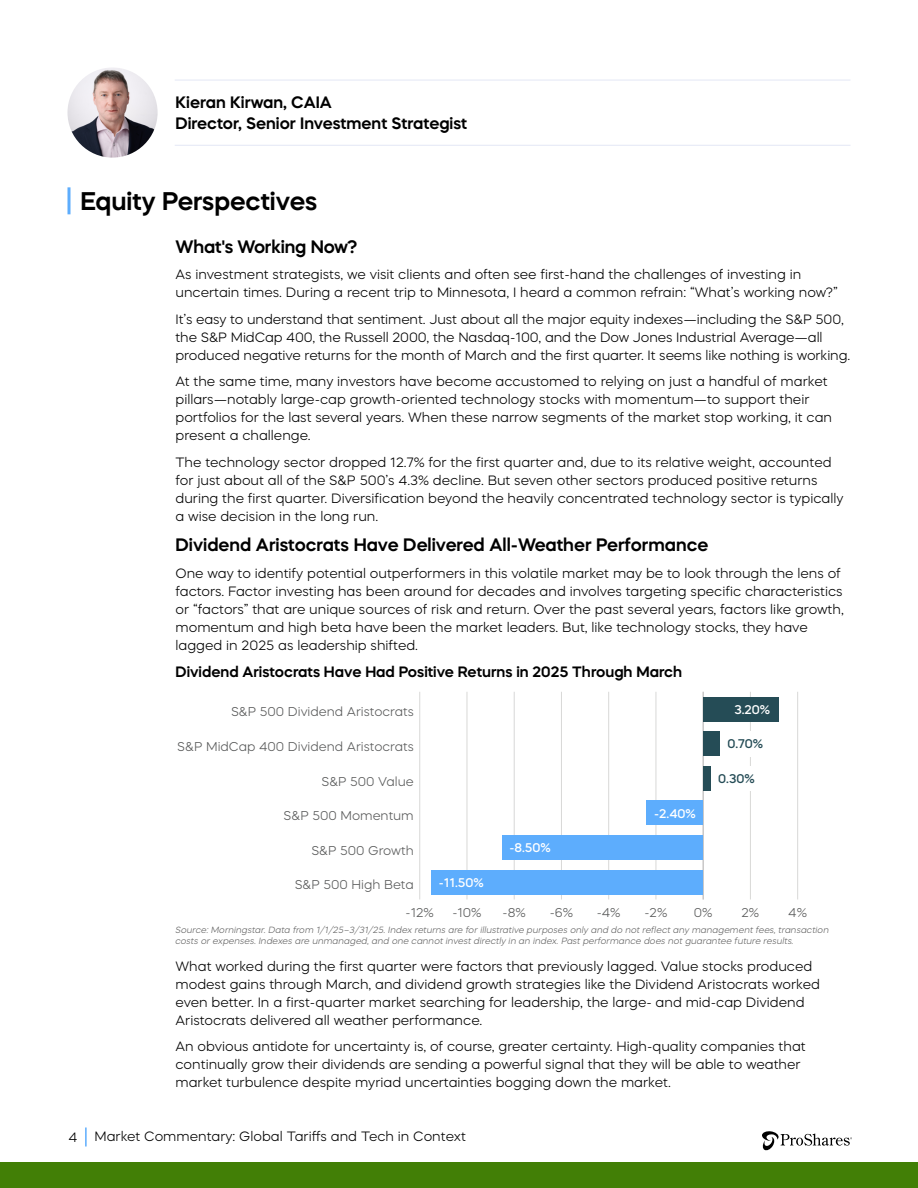
<style>
.page{position:relative;width:918px;height:1188px;background:#fff}
.page>*{position:absolute;margin:0;border:0;box-sizing:border-box;transform-origin:0 0}
.t1{font:600 25.5px "Mazzard H";color:#000}
.t2{font:600 18px "Mazzard H";color:#000}
.t3{font:600 16.5px/21px "Mazzard H";color:#000}
.t4{font:600 15px "Mazzard H";color:#000}
.t5{font:300 13.5px/18px "Mazzard H";color:#000}
.t6{font:300 12.75px "Mazzard H";color:#595a5a}
.t7{font:500 12.6px "Mazzard H";color:#fff}
.t8{font:500 12.6px "Mazzard H";color:#254c56}
.t9{font:italic 300 9px/10.8px "Mazzard H";color:#646464}
</style>
<div class="page">
<div style="left:0;top:1162px;width:918px;height:26px;background:#427f06"></div>
<svg style="left:762px;top:1131px;width:90px;height:20px"></svg>
<hr style="left:85px;top:1127px;width:2px;height:20px;background:#5dadfd">
<img style="left:68px;top:68px;width:90px;height:90px;border-radius:45px">
<hr style="left:68px;top:187px;width:2px;height:27px;background:#5dadfd">
<hr style="left:419px;top:692px;width:1px;height:208px;background:#d8d8d7">
<hr style="left:467px;top:692px;width:1px;height:208px;background:#d8d8d7">
<hr style="left:514px;top:692px;width:1px;height:208px;background:#d8d8d7">
<hr style="left:561px;top:692px;width:1px;height:208px;background:#d8d8d7">
<hr style="left:608px;top:692px;width:1px;height:208px;background:#d8d8d7">
<hr style="left:656px;top:692px;width:1px;height:208px;background:#d8d8d7">
<hr style="left:750px;top:692px;width:1px;height:208px;background:#d9d9d7">
<hr style="left:797px;top:692px;width:1px;height:208px;background:#d8d8d7">
<hr style="left:703px;top:692px;width:1px;height:208px;background:#bfbdbd">
<div style="left:703px;top:697px;width:76px;height:25px;background:#254c56"></div>
<div style="left:703px;top:731px;width:17px;height:25px;background:#254c56"></div>
<div style="left:703px;top:766px;width:7px;height:25px;background:#254c56"></div>
<div style="left:646px;top:800px;width:57px;height:25px;background:#5dadfd"></div>
<div style="left:502px;top:835px;width:201px;height:25px;background:#5dadfd"></div>
<div style="left:432px;top:870px;width:271px;height:25px;background:#5dadfd"></div>
<div style="left:725px;top:732px;width:45px;height:25px;background:#fff"></div>
<div style="left:715px;top:766px;width:44px;height:24px;background:#fff"></div>
<hr style="left:175px;top:80px;width:675px;height:1px;background:#e6eaf7">
<hr style="left:175px;top:145px;width:675px;height:1px;background:#e6eaf7">
<p class="t3" style="left:176px;top:91px;width:293px">Kieran Kirwan, CAIA<br>Director, Senior Investment Strategist</p>
<h1 class="t1" style="left:81px;top:184px;width:238px">Equity Perspectives</h1>
<h2 class="t2" style="left:176px;top:235px;width:184px">What's Working Now?</h2>
<p class="t5" style="left:176px;top:265px;width:664px">As investment strategists, we visit clients and often see first-hand the challenges of investing in uncertain times. During a recent trip to Minnesota, I heard a common refrain: “What’s working now?”</p>
<p class="t5" style="left:176px;top:310px;width:676px">It’s easy to understand that sentiment. Just about all the major equity indexes—including the S&amp;P 500, the S&amp;P MidCap 400, the Russell 2000, the Nasdaq-100, and the Dow Jones Industrial Average—all produced negative returns for the month of March and the first quarter. It seems like nothing is working.</p>
<p class="t5" style="left:176px;top:372px;width:658px">At the same time, many investors have become accustomed to relying on just a handful of market pillars—notably large-cap growth-oriented technology stocks with momentum—to support their portfolios for the last several years. When these narrow segments of the market stop working, it can present a challenge.</p>
<p class="t5" style="left:176px;top:453px;width:670px">The technology sector dropped 12.7% for the first quarter and, due to its relative weight, accounted for just about all of the S&amp;P 500’s 4.3% decline. But seven other sectors produced positive returns during the first quarter. Diversification beyond the heavily concentrated technology sector is typically a wise decision in the long run.</p>
<h2 class="t2" style="left:176px;top:533px;width:534px">Dividend Aristocrats Have Delivered All-Weather Performance</h2>
<p class="t5" style="left:176px;top:564px;width:670px">One way to identify potential outperformers in this volatile market may be to look through the lens of factors. Factor investing has been around for decades and involves targeting specific characteristics or “factors” that are unique sources of risk and return. Over the past several years, factors like growth, momentum and high beta have been the market leaders. But, like technology stocks, they have lagged in 2025 as leadership shifted.</p>
<p class="t4" style="left:176px;top:662px;width:508px">Dividend Aristocrats Have Had Positive Returns in 2025 Through March</p>
<p class="t6" style="left:231px;top:704px;width:184px">S&amp;P 500 Dividend Aristocrats</p>
<p class="t6" style="left:177px;top:739px;width:238px">S&amp;P MidCap 400 Dividend Aristocrats</p>
<p class="t6" style="left:321px;top:773px;width:94px">S&amp;P 500 Value</p>
<p class="t6" style="left:284px;top:808px;width:132px">S&amp;P 500 Momentum</p>
<p class="t6" style="left:311px;top:843px;width:104px">S&amp;P 500 Growth</p>
<p class="t6" style="left:295px;top:877px;width:121px">S&amp;P 500 High Beta</p>
<p class="t7" style="left:439px;top:875px;width:46px">-11.50%</p>
<p class="t7" style="left:509px;top:840px;width:43px">-8.50%</p>
<p class="t7" style="left:654px;top:805px;width:43px">-2.40%</p>
<p class="t7" style="left:734px;top:701px;width:37px">3.20%</p>
<p class="t8" style="left:727px;top:736px;width:37px">0.70%</p>
<p class="t8" style="left:718px;top:771px;width:38px">0.30%</p>
<p class="t6" style="left:406px;top:905px;width:30px">-12%</p>
<p class="t6" style="left:452px;top:905px;width:31px">-10%</p>
<p class="t6" style="left:503px;top:905px;width:25px">-8%</p>
<p class="t6" style="left:550px;top:905px;width:25px">-6%</p>
<p class="t6" style="left:597px;top:905px;width:25px">-4%</p>
<p class="t6" style="left:644px;top:905px;width:24px">-2%</p>
<p class="t6" style="left:694px;top:905px;width:20px">0%</p>
<p class="t6" style="left:742px;top:905px;width:19px">2%</p>
<p class="t6" style="left:788px;top:905px;width:20px">4%</p>
<p class="t9" style="left:176px;top:925px;width:655px">Source: Morningstar. Data from 1/1/25–3/31/25. Index returns are for illustrative purposes only and do not reflect any management fees, transaction costs or expenses. Indexes are unmanaged, and one cannot invest directly in an index. Past performance does not guarantee future results.</p>
<p class="t5" style="left:176px;top:957px;width:646px">What worked during the first quarter were factors that previously lagged. Value stocks produced modest gains through March, and dividend growth strategies like the Dividend Aristocrats worked even better. In a first-quarter market searching for leadership, the large- and mid-cap Dividend Aristocrats delivered all weather performance.</p>
<p class="t5" style="left:176px;top:1037px;width:632px">An obvious antidote for uncertainty is, of course, greater certainty. High-quality companies that continually grow their dividends are sending a powerful signal that they will be able to weather market turbulence despite myriad uncertainties bogging down the market.</p>
<p class="t5" style="left:68px;top:1128px;width:10px">4</p>
<p class="t5" style="left:94px;top:1128px;width:373px">Market Commentary: Global Tariffs and Tech in Context</p>
</div>
